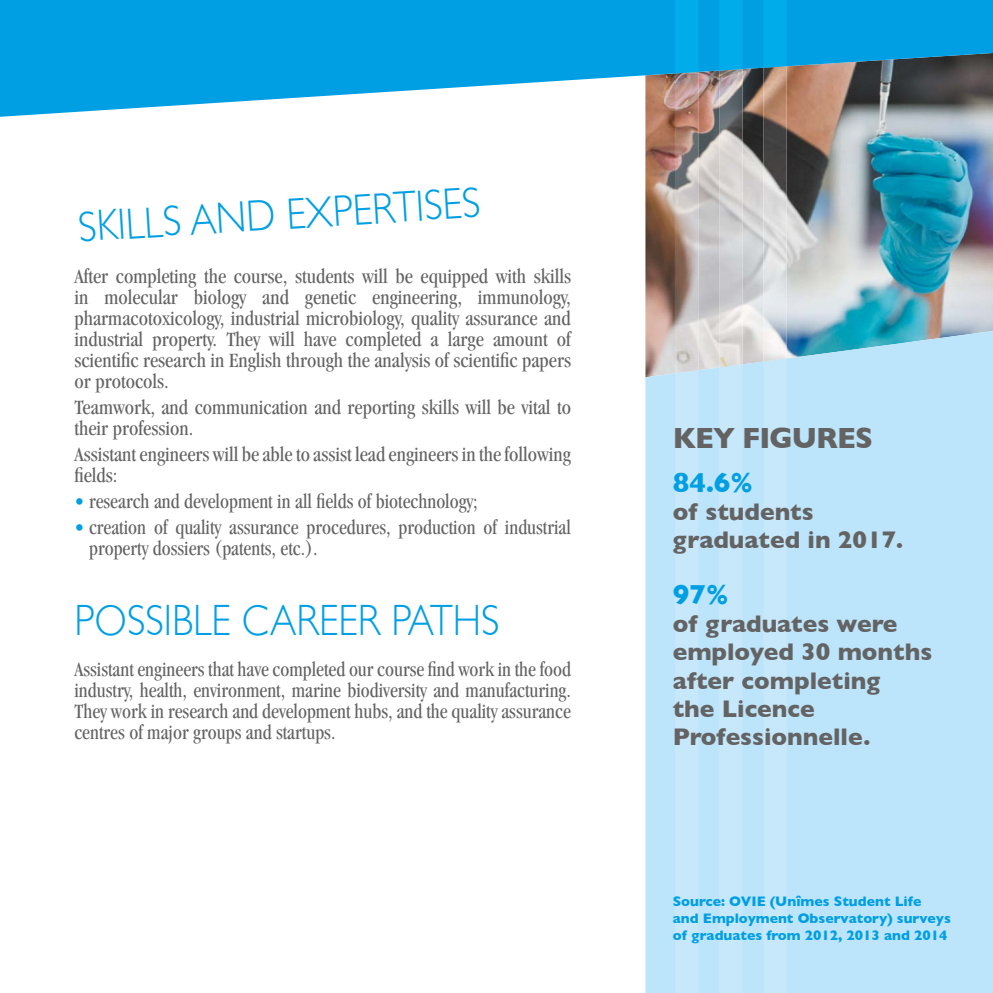
<style>
.page{position:relative;width:993px;height:993px;background:#fff}
.page>*{position:absolute;margin:0;border:0;box-sizing:border-box;transform-origin:0 0}
.t1{font:300 43.75px "Gill Sans";color:#009fe3;scale:.9 1}
.t2{font:700 29.75px "Gill Sans";letter-spacing:-.03em;color:#646363}
.t3{font:700 28px "Gill Sans";color:#009fe3}
.t4{font:700 24.5px/28px "Gill Sans";color:#646363}
.t5{font:condensed 21px/21px "Garamond";color:#646363}
.t6{font:condensed 21px/21px "Garamond";color:#646363;text-align:justify;scale:.96 1}
.t7{font:700 14px/16.8px "Gill Sans";color:#009fe3}
.s1{color:#009fe3}
</style>
<div class="page">
<img style="left:645px;top:117px;width:347px;height:214px">
<div style="left:645px;top:331px;width:347px;height:661px;background:#bce4fa"></div>
<svg style="left:0;top:0;width:992px;height:117px;fill:#009fe3"></svg>
<img style="left:674px;top:73px;width:24px;height:297px">
<svg style="left:674px;top:370px;width:24px;height:622px"></svg>
<div style="left:674px;top:0;width:24px;height:73px;background:#00ace9"></div>
<img style="left:719px;top:71px;width:23px;height:293px">
<div style="left:719px;top:364px;width:23px;height:628px;background:#c7e8fb"></div>
<div style="left:719px;top:0;width:23px;height:71px;background:#00ace9"></div>
<img style="left:763px;top:68px;width:23px;height:290px">
<div style="left:763px;top:358px;width:23px;height:634px;background:#c7e8fb"></div>
<div style="left:763px;top:0;width:23px;height:68px;background:#00ace9"></div>
<h1 class="t1" style="left:76px;top:195px;width:449px;rotate:-4deg">SKILLS AND EXPERTISES</h1>
<p class="t5" style="left:74px;top:265px;width:498px;text-align:justify">After completing the course, students will be equipped with skills in molecular biology and genetic engineering, immunology, pharmacotoxicology, industrial microbiology, quality assurance and industrial property. They will have completed a large amount of scientific research in English through the analysis of scientific papers or protocols.</p>
<p class="t5" style="left:74px;top:396px;width:498px">Teamwork, and communication and reporting skills will be vital to their profession.</p>
<p class="t5" style="left:74px;top:443px;width:498px">Assistant engineers will be able to assist lead engineers in the following fields:</p>
<p class="t6" style="left:74px;top:490px;width:421px"><span class="s1">•</span> research and development in all fields of biotechnology;</p>
<p class="t6" style="left:89px;top:516px;width:503px;text-indent:-15px"><span class="s1">•</span> creation of quality assurance procedures, production of industrial property dossiers (patents, etc.).</p>
<h1 class="t1" style="left:74px;top:585px;width:474px">POSSIBLE CAREER PATHS</h1>
<p class="t6" style="left:74px;top:658px;width:518px">Assistant engineers that have completed our course find work in the food industry, health, environment, marine biodiversity and manufacturing.<br>They work in research and development hubs, and the quality assurance centres of major groups and startups.</p>
<h2 class="t2" style="left:672px;top:414px;width:202px">KEY FIGURES</h2>
<h3 class="t3" style="left:672px;top:460px;width:82px">84.6%</h3>
<p class="t4" style="left:672px;top:497px;width:232px">of students graduated in 2017.</p>
<h3 class="t3" style="left:672px;top:572px;width:57px">97%</h3>
<p class="t4" style="left:672px;top:609px;width:261px">of graduates were employed 30 months after completing<br>the Licence<br>Professionnelle.</p>
<p class="t7" style="left:672px;top:892px;width:279px">Source: OVIE (Unîmes Student Life and Employment Observatory) surveys of graduates from 2012, 2013 and 2014</p>
</div>
